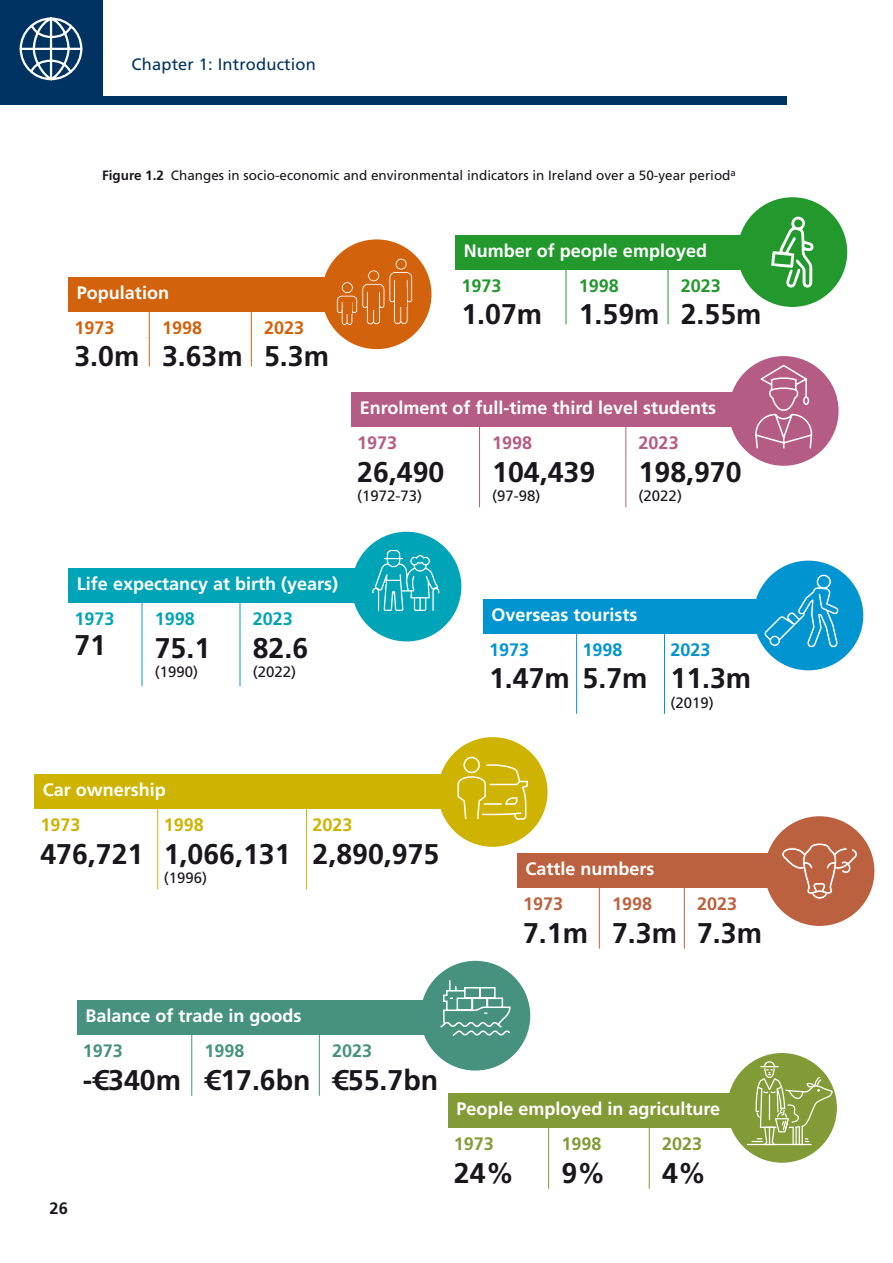
<style>
.page{position:relative;width:893px;height:1263px;background:#fff}
.page>*{position:absolute;margin:0;border:0;box-sizing:border-box;transform-origin:0 0}
._19-Bold{font:700 28.5px "Frutiger LT Std";color:#1a171c}
._12-bold{font:700 18px "Frutiger LT Std";color:#fff}
._12-Roman{font:700 18px "Frutiger LT Std";color:#00a4b7}
._12-Roman-2{font:700 18px "Frutiger LT Std";color:#47927e}
._12-Roman-3{font:700 18px "Frutiger LT Std";color:#839b37}
._12-Roman-4{font:700 18px "Frutiger LT Std";color:#0094d1}
._12-Roman-5{font:700 18px "Frutiger LT Std";color:#ceb400}
._12-Roman-6{font:700 18px "Frutiger LT Std";color:#bb613f}
._12-Roman-7{font:700 18px "Frutiger LT Std";color:#b45c83}
._12-Roman-8{font:700 18px "Frutiger LT Std";color:#d3620c}
._12-Roman-9{font:700 18px "Frutiger LT Std";color:#22982d}
.t1{font:16.5px "Frutiger LT Std";letter-spacing:.01em;color:#003361}
.t2{font:700 16.5px "Frutiger LT Std";color:#1a171c}
._12-Roman-10{font:15px "Frutiger LT Std";color:#1a171c}
.Figure_Title{font:13.5px "Frutiger LT Std";color:#1a171c}
.s1{font-weight:700}
</style>
<div class="page">
<div style="left:0;top:96px;width:787px;height:9px;background:#003361"></div>
<div style="left:0;top:0;width:102px;height:98px;background:#003361"></div>
<svg style="left:19px;top:17px;width:64px;height:64px"></svg>
<div style="left:68px;top:568px;width:290px;height:35px;background:#00a4b7"></div>
<hr style="left:142px;top:603px;width:1px;height:83px;background:#00a4b7">
<hr style="left:240px;top:603px;width:1px;height:83px;background:#00a4b7">
<div style="left:77px;top:1000px;width:370px;height:35px;background:#47927e"></div>
<hr style="left:191px;top:1035px;width:1px;height:61px;background:#47927e">
<hr style="left:319px;top:1035px;width:1px;height:61px;background:#47927e">
<div style="left:448px;top:1093px;width:302px;height:35px;background:#839b37"></div>
<hr style="left:548px;top:1128px;width:1px;height:61px;background:#839b37">
<hr style="left:649px;top:1128px;width:1px;height:61px;background:#839b37">
<div style="left:420px;top:961px;width:110px;height:109px;background:#47927e;border-radius:50%"></div>
<div style="left:727px;top:1053px;width:110px;height:110px;background:#839b37;border-radius:50%"></div>
<div style="left:352px;top:532px;width:109px;height:109px;background:#00a4b7;border-radius:50%"></div>
<svg style="left:371px;top:549px;width:69px;height:63px"></svg>
<div style="left:483px;top:599px;width:283px;height:34px;background:#0094d1"></div>
<hr style="left:576px;top:633px;width:1px;height:81px;background:#0094d1">
<hr style="left:664px;top:633px;width:1px;height:81px;background:#0094d1">
<div style="left:754px;top:561px;width:109px;height:109px;background:#0094d1;border-radius:50%"></div>
<svg style="left:763px;top:573px;width:76px;height:76px"></svg>
<div style="left:438px;top:737px;width:110px;height:110px;background:#ceb400;border-radius:50%"></div>
<div style="left:34px;top:774px;width:417px;height:35px;background:#ceb400"></div>
<hr style="left:157px;top:809px;width:1px;height:80px;background:#ceb400">
<hr style="left:306px;top:809px;width:1px;height:80px;background:#ceb400">
<svg style="left:457px;top:756px;width:71px;height:64px"></svg>
<hr style="left:747px;top:1144px;width:65px;height:1px;background:#fff">
<svg style="left:752px;top:1061px;width:81px;height:84px"></svg>
<div style="left:517px;top:853px;width:252px;height:35px;background:#bb613f"></div>
<hr style="left:599px;top:888px;width:1px;height:60px;background:#bb613f">
<hr style="left:684px;top:888px;width:1px;height:60px;background:#bb613f">
<div style="left:765px;top:816px;width:109px;height:110px;background:#bb613f;border-radius:50%"></div>
<svg style="left:781px;top:843px;width:76px;height:57px"></svg>
<svg style="left:440px;top:980px;width:71px;height:57px"></svg>
<div style="left:729px;top:356px;width:109px;height:110px;background:#b45c83;border-radius:50%"></div>
<div style="left:351px;top:392px;width:421px;height:35px;background:#b45c83"></div>
<hr style="left:479px;top:427px;width:1px;height:80px;background:#b45c83">
<hr style="left:625px;top:427px;width:1px;height:80px;background:#b45c83">
<svg style="left:754px;top:364px;width:59px;height:85px"></svg>
<div style="left:322px;top:239px;width:109px;height:110px;background:#d3620c;border-radius:50%"></div>
<div style="left:68px;top:277px;width:268px;height:35px;background:#d3620c"></div>
<hr style="left:149px;top:312px;width:1px;height:54px;background:#d3620c">
<hr style="left:251px;top:312px;width:1px;height:54px;background:#d3620c">
<svg style="left:336px;top:258px;width:77px;height:68px"></svg>
<div style="left:368px;top:290px;width:11px;height:19px;background:#d3620c"></div>
<div style="left:395px;top:287px;width:11px;height:19px;background:#d3620c"></div>
<div style="left:343px;top:297px;width:8px;height:17px;background:#d3620c"></div>
<div style="left:737px;top:197px;width:110px;height:110px;background:#22982d;border-radius:50%"></div>
<div style="left:455px;top:235px;width:318px;height:34px;background:#22982d"></div>
<hr style="left:566px;top:269px;width:1px;height:55px;background:#22982d">
<hr style="left:668px;top:269px;width:1px;height:55px;background:#22982d">
<svg style="left:771px;top:216px;width:43px;height:72px"></svg>
<p class="t1" style="left:132px;top:54px;width:186px">Chapter 1: Introduction</p>
<p class="Figure_Title" style="left:102px;top:168px;width:635px"><span class="s1">Figure 1.2</span> Changes in socio-economic and environmental indicators in Ireland over a 50-year period<sup>a</sup></p>
<p class="_12-bold" style="left:77px;top:282px;width:94px">Population</p>
<p class="_12-Roman-8" style="left:74px;top:317px;width:42px">1973</p>
<p class="_19-Bold" style="left:74px;top:340px;width:66px">3.0m</p>
<p class="_12-Roman-8" style="left:162px;top:317px;width:42px">1998</p>
<p class="_19-Bold" style="left:162px;top:340px;width:82px">3.63m</p>
<p class="_12-Roman-8" style="left:264px;top:317px;width:42px">2023</p>
<p class="_19-Bold" style="left:264px;top:340px;width:66px">5.3m</p>
<p class="_12-bold" style="left:464px;top:240px;width:245px">Number of people employed</p>
<p class="_12-Roman-9" style="left:461px;top:275px;width:42px">1973</p>
<p class="_19-Bold" style="left:461px;top:298px;width:82px">1.07m</p>
<p class="_12-Roman-9" style="left:579px;top:275px;width:42px">1998</p>
<p class="_19-Bold" style="left:579px;top:298px;width:82px">1.59m</p>
<p class="_12-Roman-9" style="left:681px;top:275px;width:42px">2023</p>
<p class="_19-Bold" style="left:681px;top:298px;width:82px">2.55m</p>
<p class="_12-bold" style="left:360px;top:397px;width:358px">Enrolment of full-time third level students</p>
<p class="_12-Roman-7" style="left:357px;top:432px;width:42px">1973</p>
<p class="_19-Bold" style="left:357px;top:455px;width:89px">26,490</p>
<p class="_12-Roman-10" style="left:357px;top:487px;width:67px">(1972-73)</p>
<p class="_12-Roman-7" style="left:492px;top:432px;width:42px">1998</p>
<p class="_19-Bold" style="left:492px;top:455px;width:104px">104,439</p>
<p class="_12-Roman-10" style="left:492px;top:487px;width:50px">(97-98)</p>
<p class="_12-Roman-7" style="left:639px;top:432px;width:42px">2023</p>
<p class="_19-Bold" style="left:639px;top:455px;width:104px">198,970</p>
<p class="_12-Roman-10" style="left:639px;top:487px;width:45px">(2022)</p>
<p class="_12-bold" style="left:77px;top:573px;width:263px">Life expectancy at birth (years)</p>
<p class="_12-Roman" style="left:74px;top:608px;width:42px">1973</p>
<p class="_19-Bold" style="left:74px;top:628px;width:33px">71</p>
<p class="_12-Roman" style="left:155px;top:608px;width:42px">1998</p>
<p class="_19-Bold" style="left:155px;top:631px;width:57px">75.1</p>
<p class="_12-Roman-10" style="left:155px;top:663px;width:45px">(1990)</p>
<p class="_12-Roman" style="left:253px;top:608px;width:42px">2023</p>
<p class="_19-Bold" style="left:253px;top:631px;width:57px">82.6</p>
<p class="_12-Roman-10" style="left:253px;top:663px;width:45px">(2022)</p>
<p class="_12-bold" style="left:492px;top:604px;width:148px">Overseas tourists</p>
<p class="_12-Roman-4" style="left:489px;top:639px;width:42px">1973</p>
<p class="_19-Bold" style="left:489px;top:662px;width:160px">1.47m 5.7m</p>
<p class="_12-Roman-4" style="left:583px;top:639px;width:42px">1998</p>
<p class="_12-Roman-4" style="left:670px;top:639px;width:42px">2023</p>
<p class="_19-Bold" style="left:670px;top:662px;width:82px">11.3m</p>
<p class="_12-Roman-10" style="left:670px;top:694px;width:45px">(2019)</p>
<p class="_12-bold" style="left:43px;top:779px;width:125px">Car ownership</p>
<p class="_12-Roman-5" style="left:40px;top:814px;width:42px">1973</p>
<p class="_19-Bold" style="left:40px;top:837px;width:104px">476,721</p>
<p class="_12-Roman-5" style="left:164px;top:814px;width:42px">1998</p>
<p class="_19-Bold" style="left:164px;top:837px;width:128px">1,066,131</p>
<p class="_12-Roman-10" style="left:164px;top:869px;width:45px">(1996)</p>
<p class="_12-Roman-5" style="left:313px;top:814px;width:42px">2023</p>
<p class="_19-Bold" style="left:313px;top:837px;width:128px">2,890,975</p>
<p class="_12-bold" style="left:526px;top:858px;width:131px">Cattle numbers</p>
<p class="_12-Roman-6" style="left:523px;top:893px;width:42px">1973</p>
<p class="_19-Bold" style="left:523px;top:916px;width:66px">7.1m</p>
<p class="_12-Roman-6" style="left:612px;top:893px;width:42px">1998</p>
<p class="_19-Bold" style="left:612px;top:916px;width:66px">7.3m</p>
<p class="_12-Roman-6" style="left:697px;top:893px;width:42px">2023</p>
<p class="_19-Bold" style="left:697px;top:916px;width:66px">7.3m</p>
<p class="_12-bold" style="left:85px;top:1005px;width:218px">Balance of trade in goods</p>
<p class="_12-Roman-2" style="left:83px;top:1040px;width:42px">1973</p>
<p class="_19-Bold" style="left:83px;top:1063px;width:100px">-€340m</p>
<p class="_12-Roman-2" style="left:205px;top:1040px;width:42px">1998</p>
<p class="_19-Bold" style="left:205px;top:1063px;width:108px">€17.6bn</p>
<p class="t2" style="left:50px;top:1198px;width:20px">26</p>
<p class="_12-Roman-2" style="left:332px;top:1040px;width:42px">2023</p>
<p class="_19-Bold" style="left:332px;top:1063px;width:108px">€55.7bn</p>
<p class="_12-bold" style="left:456px;top:1098px;width:265px">People employed in agriculture</p>
<p class="_12-Roman-3" style="left:454px;top:1133px;width:42px">1973</p>
<p class="_19-Bold" style="left:454px;top:1156px;width:62px">24%</p>
<p class="_12-Roman-3" style="left:561px;top:1133px;width:42px">1998</p>
<p class="_19-Bold" style="left:561px;top:1156px;width:46px">9%</p>
<p class="_12-Roman-3" style="left:662px;top:1133px;width:42px">2023</p>
<p class="_19-Bold" style="left:662px;top:1156px;width:46px">4%</p>
</div>
